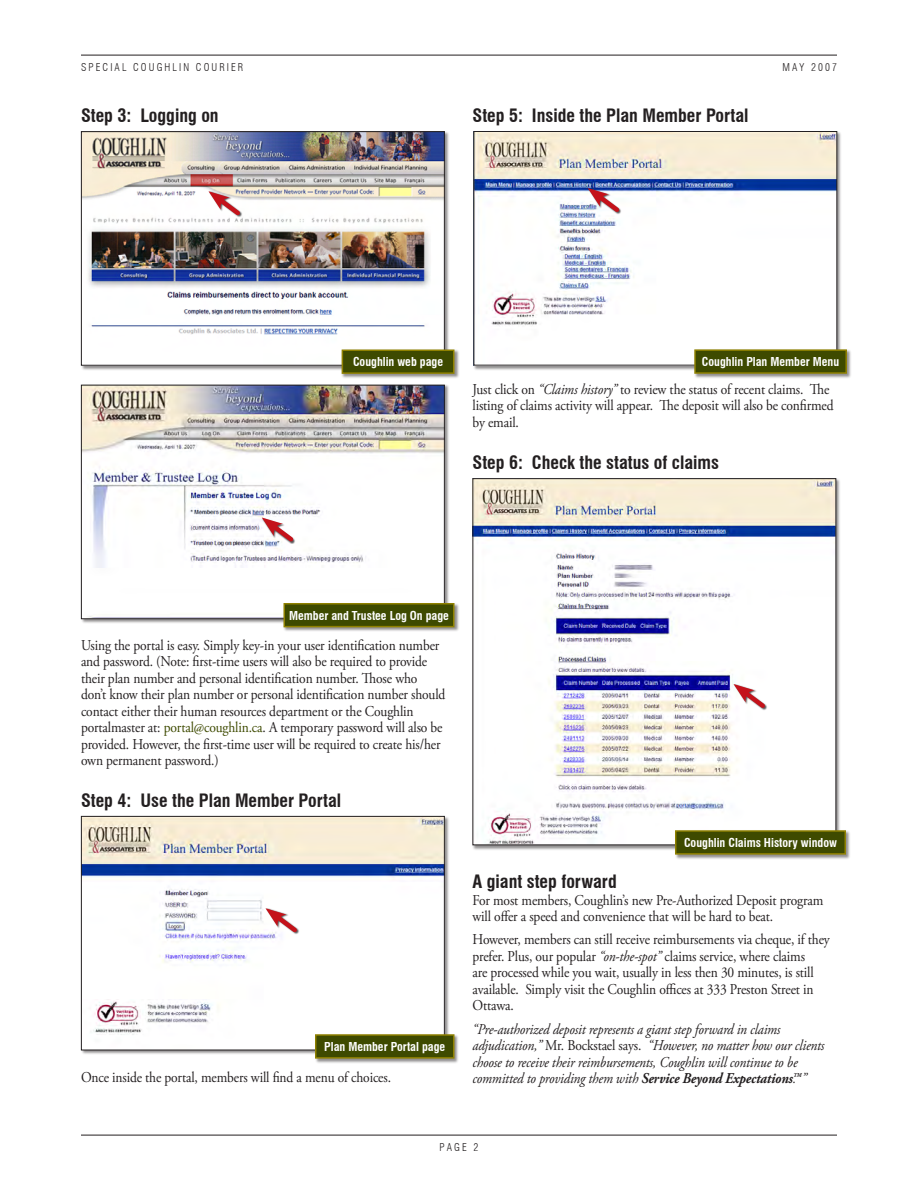
<style>
.page{position:relative;width:918px;height:1188px;background:#fff}
.page>*{position:absolute;margin:0;border:0;box-sizing:border-box;transform-origin:0 0}
.Subhead{font:700 condensed 18px "Swiss 721 BT";color:#231f20}
.Body{font:15px/16.5px "Adobe Garamond Pro";letter-spacing:-.01em;color:#231f20;scale:.9 1}
.Body-2{font:italic 15px/16.5px "Adobe Garamond Pro";letter-spacing:-.01em;color:#231f20;scale:.9 1}
.Subhead-2{font:700 condensed 12px "Swiss 721 BT";color:#fff}
.t1{font:300 condensed 10.5px "Swiss 721 BT";letter-spacing:.2em;color:#231f20}
.Body-3{font:italic 700 6px "Adobe Garamond Pro";color:#231f20;scale:.9 1}
.s1{font-style:italic}
.s2{color:#3e4a00}
.s3{font-style:normal}
.s4{font-weight:700}
</style>
<div class="page">
<hr style="left:81px;top:1135px;width:756px;height:1px;background:#231f20">
<hr style="left:81px;top:55px;width:756px;height:1px;background:#231f20">
<div style="left:80px;top:130px;width:370px;height:241px;background:#231f20;opacity:.5"></div>
<img style="left:83px;top:133px;width:360px;height:231px">
<div style="left:81px;top:131px;width:364px;height:235px;border:1px solid #231f20"></div>
<svg style="left:208px;top:191px;width:36px;height:28px"></svg>
<div style="left:341px;top:349px;width:119px;height:30px;background:#231f20;opacity:.5"></div>
<div style="left:342px;top:350px;width:112px;height:23px;background:#3e4a00"></div>
<div style="left:342px;top:350px;width:112px;height:24px;border:2px solid #8f8100"></div>
<div style="left:80px;top:384px;width:370px;height:241px;background:#231f20;opacity:.5"></div>
<img style="left:83px;top:387px;width:360px;height:230px">
<div style="left:81px;top:385px;width:364px;height:234px;border:1px solid #231f20"></div>
<div style="left:261px;top:517px;width:35px;height:27px;background:#231f20;opacity:.75"></div>
<svg style="left:262px;top:518px;width:35px;height:28px"></svg>
<div style="left:283px;top:602px;width:177px;height:31px;background:#231f20;opacity:.5"></div>
<div style="left:284px;top:604px;width:170px;height:23px;background:#3e4a00"></div>
<div style="left:284px;top:603px;width:170px;height:24px;border:2px solid #8f8100"></div>
<div style="left:80px;top:815px;width:370px;height:241px;background:#231f20;opacity:.5"></div>
<img style="left:83px;top:818px;width:360px;height:230px">
<div style="left:81px;top:816px;width:364px;height:234px;border:1px solid #231f20"></div>
<div style="left:265px;top:908px;width:35px;height:27px;background:#231f20;opacity:.75"></div>
<svg style="left:266px;top:908px;width:35px;height:28px"></svg>
<div style="left:314px;top:1033px;width:146px;height:31px;background:#231f20;opacity:.5"></div>
<div style="left:316px;top:1035px;width:138px;height:23px;background:#3e4a00"></div>
<div style="left:315px;top:1034px;width:139px;height:25px;border:2px solid #8f8100"></div>
<div style="left:473px;top:130px;width:370px;height:241px;background:#231f20;opacity:.5"></div>
<img style="left:475px;top:133px;width:360px;height:231px">
<div style="left:473px;top:131px;width:364px;height:235px;border:1px solid #231f20"></div>
<div style="left:587px;top:188px;width:35px;height:27px;background:#231f20;opacity:.75"></div>
<svg style="left:588px;top:188px;width:35px;height:28px"></svg>
<div style="left:693px;top:348px;width:160px;height:31px;background:#231f20;opacity:.5"></div>
<div style="left:695px;top:350px;width:151px;height:23px;background:#3e4a00"></div>
<div style="left:694px;top:349px;width:153px;height:25px;border:2px solid #8f8100"></div>
<div style="left:472px;top:477px;width:370px;height:374px;background:#231f20;opacity:.5"></div>
<img style="left:474px;top:480px;width:360px;height:363px">
<div style="left:733px;top:684px;width:35px;height:27px;background:#fff"></div>
<svg style="left:734px;top:684px;width:35px;height:28px"></svg>
<div style="left:674px;top:829px;width:178px;height:31px;background:#231f20;opacity:.5"></div>
<div style="left:676px;top:831px;width:169px;height:23px;background:#3e4a00"></div>
<div style="left:675px;top:830px;width:171px;height:25px;border:2px solid #8f8100"></div>
<p class="t1" style="left:81px;top:61px;width:164px">SPECIAL COUGHLIN COURIER</p>
<p class="t1" style="left:783px;top:61px;width:56px">MAY 2007</p>
<p class="Subhead" style="left:81px;top:104px;width:139px">Step 3: Logging on</p>
<p class="Subhead" style="left:472px;top:104px;width:278px">Step 5: Inside the Plan Member Portal</p>
<p class="Subhead-2" style="left:353px;top:355px;width:91px">Coughlin web page</p>
<p class="Subhead-2" style="left:702px;top:355px;width:139px">Coughlin Plan Member Menu</p>
<p class="Body" style="left:472px;top:381px;width:403px">Just click on <span class="s1">“Claims history”</span> to review the status of recent claims. The listing of claims activity will appear. The deposit will also be confirmed by email.</p>
<p class="Subhead" style="left:472px;top:452px;width:248px">Step 6: Check the status of claims</p>
<p class="Subhead-2" style="left:289px;top:608px;width:161px">Member and Trustee Log On page</p>
<p class="Body" style="left:81px;top:637px;width:406px">Using the portal is easy. Simply key-in your user identification number and password. (Note: first-time users will also be required to provide their plan number and personal identification number. Those who don’t know their plan number or personal identification number should contact either their human resources department or the Coughlin portalmaster at: <span class="s2">portal@coughlin.ca</span>. A temporary password will also be provided. However, the first-time user will be required to create his/her own permanent password.)</p>
<p class="Subhead" style="left:81px;top:790px;width:262px">Step 4: Use the Plan Member Portal</p>
<p class="Subhead-2" style="left:324px;top:1039px;width:122px">Plan Member Portal page</p>
<p class="Body" style="left:81px;top:1069px;width:346px">Once inside the portal, members will find a menu of choices.</p>
<p class="Subhead-2" style="left:684px;top:835px;width:154px">Coughlin Claims History window</p>
<p class="Subhead" style="left:472px;top:871px;width:146px">A giant step forward</p>
<p class="Body" style="left:472px;top:892px;width:391px">For most members, Coughlin’s new Pre-Authorized Deposit program will offer a speed and convenience that will be hard to beat.</p>
<p class="Body" style="left:472px;top:932px;width:399px">However, members can still receive reimbursements via cheque, if they prefer. Plus, our popular <span class="s1">“on-the-spot”</span> claims service, where claims<br>are processed while you wait, usually in less then 30 minutes, is still available. Simply visit the Coughlin offices at 333 Preston Street in Ottawa.</p>
<p class="Body-2" style="left:472px;top:1021px;width:393px">“Pre-authorized deposit represents a giant step forward in claims adjudication,” <span class="s3">Mr. Bockstael says.</span> “However, no matter how our clients choose to receive their reimbursements, Coughlin will continue to be committed to providing them with <span class="s4">Service Beyond Expectations</span>. ”</p>
<p class="Body-3" style="left:793px;top:1072px;width:11px">TM</p>
<p class="t1" style="left:440px;top:1141px;width:29px">PAGE</p>
</div>
